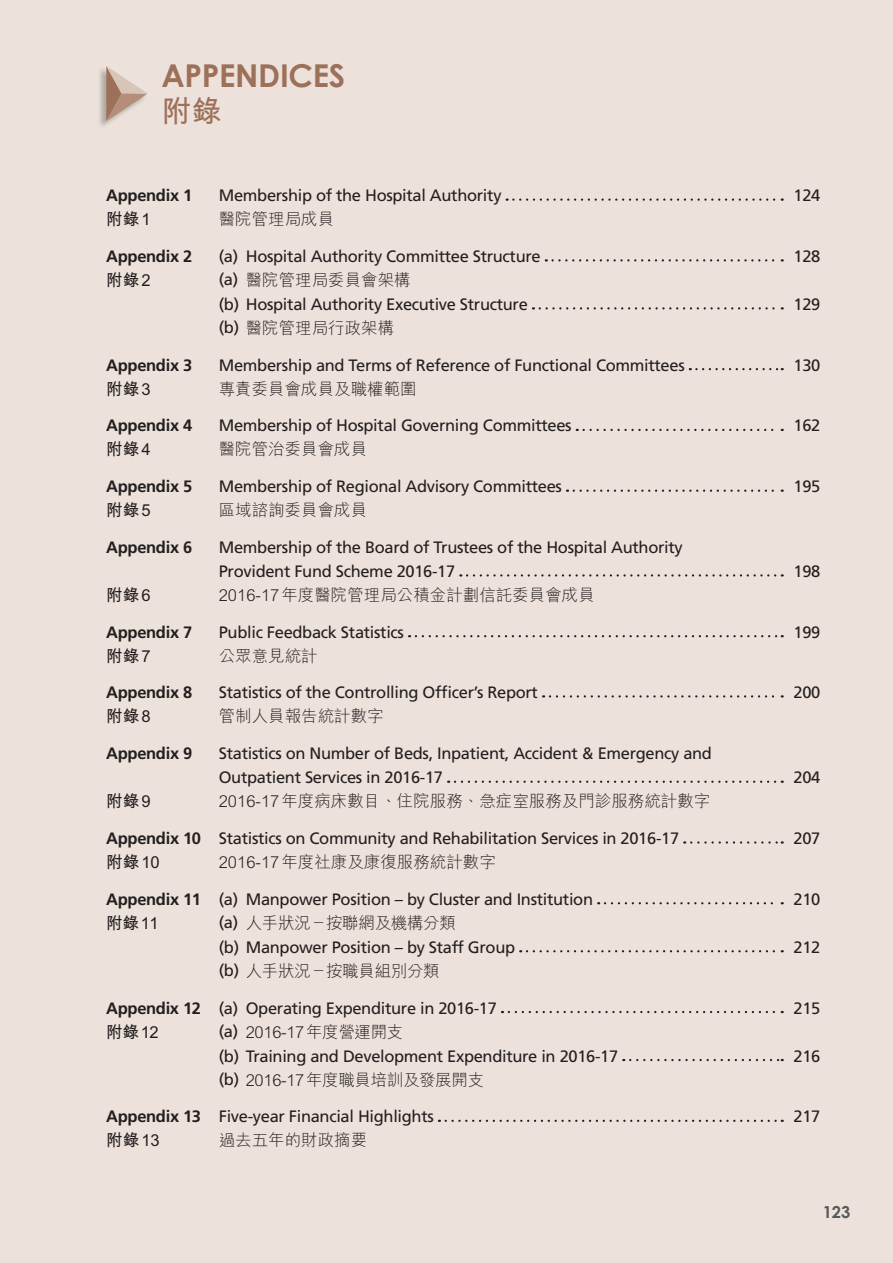
<style>
.page{position:relative;width:893px;height:1263px;background:#ede2db}
.page>*{position:absolute;margin:0;border:0;box-sizing:border-box;transform-origin:0 0}
.t1{font:700 31.5px "Century Gothic";letter-spacing:-.01em;color:#9d705a}
.t2{font:700 30px "M Hei HK";color:#9d705a}
.t3{font:16.5px/24px "Frutiger";letter-spacing:-.02em;color:#231f20}
.t4{font:300 16.5px "M Hei HK";color:#231f20}
.t5{font:700 16.5px "Frutiger";letter-spacing:-.02em;color:#231f20}
.t6{font:300 16.5px "M Hei HK";letter-spacing:-.02em;color:#231f20}
.t7{font:700 16.5px "M Hei HK";color:#231f20}
.t8{font:700 16.5px "Century Gothic";color:#57585a}
.s1{font-family:"Frutiger";font-weight:400}
.s2{font-weight:700}
</style>
<div class="page">
<div style="left:97px;top:66px;width:51px;height:64px;background:#231f20;opacity:.3"></div>
<svg style="left:106px;top:66px;width:42px;height:55px"></svg>
<svg style="left:507px;top:198px;width:276px;height:3px"></svg>
<svg style="left:553px;top:259px;width:230px;height:2px"></svg>
<svg style="left:540px;top:307px;width:243px;height:2px"></svg>
<svg style="left:690px;top:368px;width:93px;height:2px"></svg>
<svg style="left:584px;top:429px;width:199px;height:2px"></svg>
<svg style="left:574px;top:489px;width:209px;height:3px"></svg>
<svg style="left:467px;top:574px;width:316px;height:2px"></svg>
<svg style="left:416px;top:635px;width:367px;height:2px"></svg>
<svg style="left:550px;top:695px;width:233px;height:2px"></svg>
<svg style="left:455px;top:781px;width:328px;height:2px"></svg>
<svg style="left:691px;top:841px;width:92px;height:3px"></svg>
<svg style="left:605px;top:902px;width:178px;height:2px"></svg>
<svg style="left:527px;top:950px;width:256px;height:2px"></svg>
<svg style="left:509px;top:1011px;width:274px;height:2px"></svg>
<svg style="left:630px;top:1059px;width:153px;height:2px"></svg>
<svg style="left:446px;top:1120px;width:337px;height:2px"></svg>
<h2 class="t1" style="left:162px;top:55px;width:185px">APPENDICES</h2>
<h2 class="t2" style="left:162px;top:89px;width:61px">附錄</h2>
<p class="t5" style="left:106px;top:186px;width:87px">Appendix 1</p>
<p class="t3" style="left:219px;top:183px;width:284px">Membership of the Hospital Authority</p>
<p class="t3" style="left:793px;top:183px;width:28px">124</p>
<p class="t7" style="left:106px;top:207px;width:46px">附錄1</p>
<p class="t4" style="left:219px;top:207px;width:117px">醫院管理局成員</p>
<p class="t5" style="left:106px;top:246px;width:87px">Appendix 2</p>
<p class="t3" style="left:219px;top:244px;width:323px">(a) Hospital Authority Committee Structure</p>
<p class="t3" style="left:793px;top:244px;width:28px">128</p>
<p class="t7" style="left:106px;top:268px;width:46px">附錄2</p>
<p class="t4" style="left:219px;top:268px;width:193px"><span class="s1">(a)</span> 醫院管理局委員會架構</p>
<p class="t3" style="left:219px;top:292px;width:311px">(b) Hospital Authority Executive Structure</p>
<p class="t3" style="left:793px;top:292px;width:28px">129</p>
<p class="t4" style="left:219px;top:316px;width:177px"><span class="s1">(b)</span> 醫院管理局行政架構</p>
<p class="t5" style="left:106px;top:355px;width:87px">Appendix 3</p>
<p class="t3" style="left:219px;top:353px;width:467px">Membership and Terms of Reference of Functional Committees</p>
<p class="t3" style="left:793px;top:353px;width:28px">130</p>
<p class="t7" style="left:106px;top:377px;width:46px">附錄3</p>
<p class="t4" style="left:219px;top:377px;width:200px">專責委員會成員及職權範圍</p>
<p class="t5" style="left:106px;top:416px;width:87px">Appendix 4</p>
<p class="t3" style="left:219px;top:413px;width:354px">Membership of Hospital Governing Committees</p>
<p class="t3" style="left:793px;top:413px;width:28px">162</p>
<p class="t7" style="left:106px;top:437px;width:46px">附錄4</p>
<p class="t4" style="left:219px;top:438px;width:150px">醫院管治委員會成員</p>
<p class="t5" style="left:106px;top:477px;width:87px">Appendix 5</p>
<p class="t3" style="left:219px;top:474px;width:345px">Membership of Regional Advisory Committees</p>
<p class="t3" style="left:793px;top:474px;width:28px">195</p>
<p class="t7" style="left:106px;top:498px;width:46px">附錄5</p>
<p class="t4" style="left:219px;top:498px;width:150px">區域諮詢委員會成員</p>
<p class="t5" style="left:106px;top:537px;width:87px">Appendix 6</p>
<p class="t3" style="left:219px;top:535px;width:465px">Membership of the Board of Trustees of the Hospital Authority<br>Provident Fund Scheme 2016-17</p>
<p class="t3" style="left:793px;top:559px;width:28px">198</p>
<p class="t7" style="left:106px;top:583px;width:46px">附錄6</p>
<p class="t4" style="left:219px;top:583px;width:378px">2016-17年度醫院管理局公積金計劃信託委員會成員</p>
<p class="t5" style="left:106px;top:622px;width:87px">Appendix 7</p>
<p class="t3" style="left:219px;top:620px;width:187px">Public Feedback Statistics</p>
<p class="t3" style="left:793px;top:620px;width:28px">199</p>
<p class="t7" style="left:106px;top:644px;width:46px">附錄7</p>
<p class="t4" style="left:219px;top:644px;width:100px">公眾意見統計</p>
<p class="t5" style="left:106px;top:682px;width:87px">Appendix 8</p>
<p class="t3" style="left:219px;top:680px;width:321px">Statistics of the Controlling Officer’s Report</p>
<p class="t3" style="left:793px;top:680px;width:28px">200</p>
<p class="t7" style="left:106px;top:704px;width:46px">附錄8</p>
<p class="t4" style="left:219px;top:705px;width:166px">管制人員報告統計數字</p>
<p class="t5" style="left:106px;top:744px;width:87px">Appendix 9</p>
<p class="t3" style="left:219px;top:741px;width:495px">Statistics on Number of Beds, Inpatient, Accident &amp; Emergency and<br>Outpatient Services in 2016-17</p>
<p class="t3" style="left:793px;top:765px;width:28px">204</p>
<p class="t7" style="left:106px;top:789px;width:46px">附錄9</p>
<p class="t4" style="left:219px;top:790px;width:493px">2016-17年度病床數目、住院服務、急症室服務及門診服務統計數字</p>
<p class="t3" style="left:106px;top:826px;width:574px"><span class="s2">Appendix 10</span> Statistics on Community and Rehabilitation Services in 2016-17</p>
<p class="t3" style="left:793px;top:826px;width:28px">207</p>
<p class="t7" style="left:106px;top:850px;width:55px">附錄10</p>
<p class="t4" style="left:219px;top:850px;width:279px">2016-17年度社康及康復服務統計數字</p>
<p class="t3" style="left:106px;top:887px;width:488px"><span class="s2">Appendix 11</span> (a) Manpower Position – by Cluster and Institution</p>
<p class="t3" style="left:793px;top:887px;width:28px">210</p>
<p class="t7" style="left:106px;top:911px;width:54px">附錄11</p>
<p class="t6" style="left:219px;top:911px;width:239px"><span class="s1">(a)</span> 人手狀況－按聯網及機構分類</p>
<p class="t3" style="left:219px;top:935px;width:298px">(b) Manpower Position – by Staff Group</p>
<p class="t3" style="left:793px;top:935px;width:28px">212</p>
<p class="t6" style="left:219px;top:959px;width:222px"><span class="s1">(b)</span> 人手狀況－按職員組別分類</p>
<p class="t3" style="left:106px;top:996px;width:392px"><span class="s2">Appendix 12</span> (a) Operating Expenditure in 2016-17</p>
<p class="t3" style="left:793px;top:996px;width:28px">215</p>
<p class="t7" style="left:106px;top:1019px;width:54px">附錄12</p>
<p class="t6" style="left:219px;top:1020px;width:186px"><span class="s1">(a)</span> 2016-17年度營運開支</p>
<p class="t3" style="left:219px;top:1044px;width:401px">(b) Training and Development Expenditure in 2016-17</p>
<p class="t3" style="left:793px;top:1044px;width:28px">216</p>
<p class="t6" style="left:219px;top:1068px;width:267px"><span class="s1">(b)</span> 2016-17年度職員培訓及發展開支</p>
<p class="t3" style="left:106px;top:1104px;width:329px"><span class="s2">Appendix 13</span> Five-year Financial Highlights</p>
<p class="t3" style="left:793px;top:1104px;width:28px">217</p>
<p class="t7" style="left:106px;top:1128px;width:55px">附錄13</p>
<p class="t4" style="left:219px;top:1129px;width:150px">過去五年的財政摘要</p>
<p class="t8" style="left:823px;top:1202px;width:29px">123</p>
</div>
